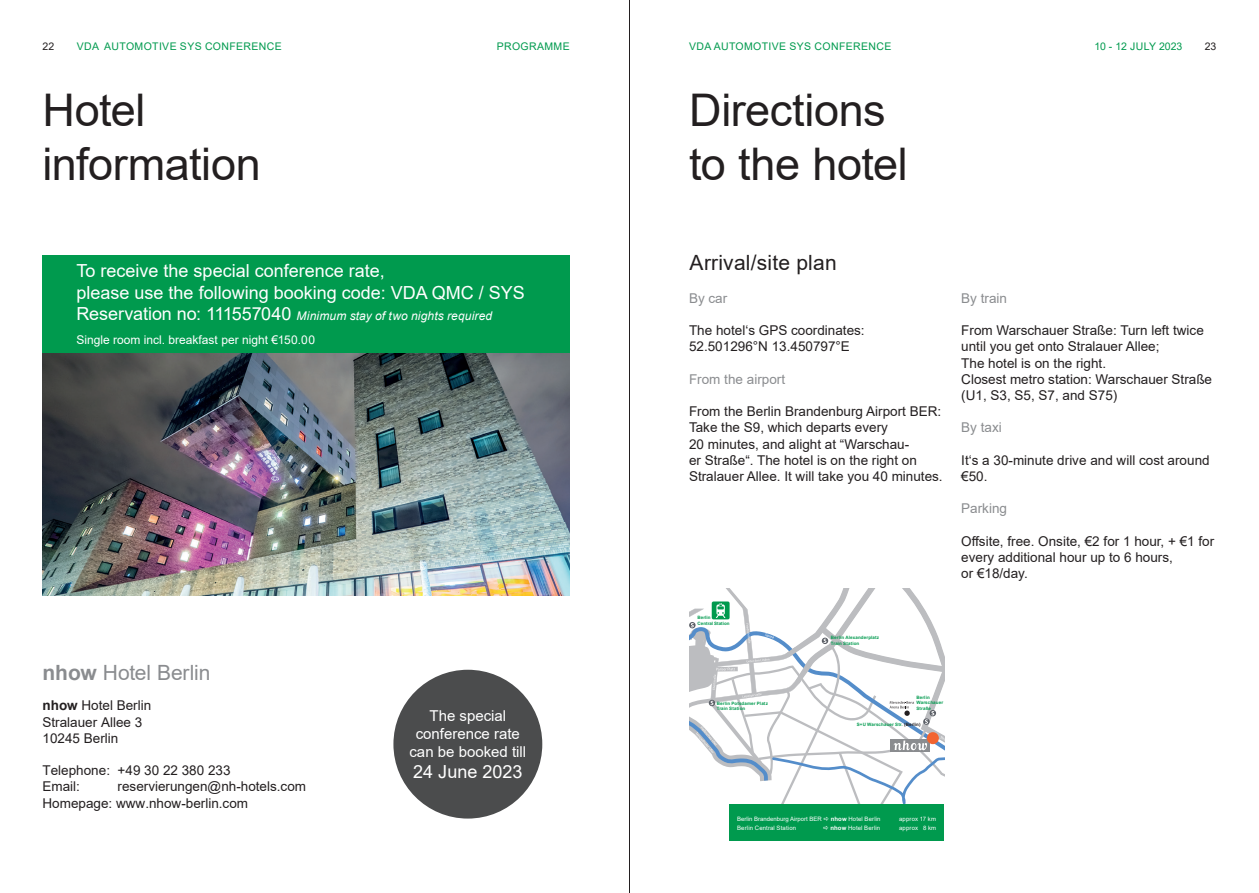
<style>
.page{position:relative;width:1259px;height:893px;background:#fff}
.page>*{position:absolute;margin:0;border:0;box-sizing:border-box;transform-origin:0 0}
.t1{font:45px/54px "Arial";letter-spacing:-.01em;color:#231f20}
.t2{font:21px "Arial";letter-spacing:.01em;color:#231f20}
.t3{font:21px "Arial";letter-spacing:-.005em;color:#8a8c8f}
.t4{font:18px/21.6px "Arial";color:#fff}
.t5{font:15px/18px "Arial";color:#fff;text-align:center}
.t6{font:13.5px/16.2px "Arial";color:#231f20}
.t7{font:13.5px "Arial";color:#8a8c8f}
.t8{font:12px/24px "Arial";color:#fff}
.t9{font:10.5px "Arial";letter-spacing:.035em;color:#009a4e}
.t10{font:10.5px "Arial";color:#009a4e}
.t11{font:10.5px "Arial";color:#231f20}
.t12{font:6px "Arial";letter-spacing:.02em;color:#fff}
.t13{font:6px "Arial";color:#fff}
.t14{font:700 4.5px/5.2px "Arial";letter-spacing:.025em;color:#009a4e}
.t15{font:700 4.5px/5.2px "Arial";color:#009a4e}
.s1{font-size:18px}
.s2{font-style:italic}
.s3{font-weight:700}
.s4{color:#231f20}
</style>
<div class="page">
<div style="left:393px;top:670px;width:149px;height:149px;background:#4b4c4d;border-radius:50%"></div>
<div style="left:729px;top:804px;width:214px;height:37px;background:#009a4e"></div>
<svg style="left:689px;top:588px;width:256px;height:223px"></svg>
<img style="left:43px;top:353px;width:527px;height:242px">
<div style="left:43px;top:255px;width:527px;height:98px;background:#009a4e"></div>
<hr style="left:629px;top:0;width:1px;height:893px;background:#231f20">
<p class="t11" style="left:43px;top:39px;width:13px">22</p>
<p class="t9" style="left:77px;top:39px;width:207px">VDA AUTOMOTIVE SYS CONFERENCE</p>
<p class="t9" style="left:497px;top:39px;width:74px">PROGRAMME</p>
<p class="t9" style="left:689px;top:39px;width:204px">VDA AUTOMOTIVE SYS CONFERENCE</p>
<p class="t10" style="left:1094px;top:39px;width:90px">10 - 12 JULY 2023</p>
<p class="t11" style="left:1204px;top:39px;width:13px">23</p>
<h1 class="t1" style="left:43px;top:83px;width:220px">Hotel information</h1>
<h3 class="t4" style="left:77px;top:260px;width:450px">To receive the special conference rate,<br>please use the following booking code: VDA QMC / SYS</h3>
<p class="t8" style="left:77px;top:304px;width:417px"><span class="s1">Reservation no: 111557040</span> <span class="s2">Minimum stay of two nights required<br></span>Single room incl. breakfast per night €150.00</p>
<h2 class="t3" style="left:43px;top:658px;width:169px"><span class="s3">nhow</span> Hotel Berlin</h2>
<p class="t6" style="left:43px;top:697px;width:110px"><span class="s3">nhow</span> Hotel Berlin<br>Stralauer Allee 3<br>10245 Berlin</p>
<p class="t6" style="left:43px;top:762px;width:190px">Telephone: +49 30 22 380 233<br>Email:</p>
<p class="t6" style="left:43px;top:778px;width:265px;text-indent:75px">reservierungen@nh-hotels.com<br>Homepage: www.nhow-berlin.com</p>
<p class="t5" style="left:409px;top:706px;width:118px">The special conference rate can be booked till</p>
<h3 class="t4" style="left:413px;top:761px;width:111px">24 June 2023</h3>
<h1 class="t1" style="left:689px;top:83px;width:220px">Directions to the hotel</h1>
<h2 class="t2" style="left:689px;top:249px;width:149px">Arrival/site plan</h2>
<p class="t7" style="left:689px;top:289px;width:40px">By car</p>
<p class="t6" style="left:689px;top:322px;width:177px">The hotel‘s GPS coordinates:<br>52.501296°N 13.450797°E</p>
<p class="t7" style="left:689px;top:370px;width:98px">From the airport</p>
<p class="t6" style="left:689px;top:403px;width:255px">From the Berlin Brandenburg Airport BER:<br>Take the S9, which departs every<br>20 minutes, and alight at “Warschau-<br>er Straße“. The hotel is on the right on Stralauer Allee. It will take you 40 minutes.</p>
<p class="t15" style="left:697px;top:615px;width:33px">Berlin<br>Central Station</p>
<p class="t14" style="left:831px;top:635px;width:50px">Berlin Alexanderplatz<br>Train Station</p>
<p class="t7" style="left:961px;top:289px;width:47px">By train</p>
<p class="t6" style="left:961px;top:322px;width:252px">From Warschauer Straße: Turn left twice until you get onto Stralauer Allee;<br>The hotel is on the right.<br>Closest metro station: Warschauer Straße (U1, S3, S5, S7, and S75)</p>
<p class="t7" style="left:961px;top:418px;width:42px">By taxi</p>
<p class="t6" style="left:961px;top:452px;width:250px">It‘s a 30-minute drive and will cost around €50.</p>
<p class="t7" style="left:961px;top:499px;width:47px">Parking</p>
<p class="t6" style="left:961px;top:533px;width:254px">Offsite, free. Onsite, €2 for 1 hour, + €1 for every additional hour up to 6 hours,<br>or €18/day.</p>
<p class="t14" style="left:717px;top:700px;width:53px">Berlin Potsdamer Platz<br>Train Station</p>
<p class="t14" style="left:916px;top:695px;width:28px">Berlin<br>Warschauer<br>Straße</p>
<p class="t14" style="left:857px;top:721px;width:65px">S+U Warschauer Str. <span class="s4">(Berlin)</span></p>
<p class="t13" style="left:737px;top:815px;width:86px">Berlin Brandenburg Airport BER</p>
<p class="t12" style="left:830px;top:815px;width:51px"><span class="s3">nhow</span> Hotel Berlin</p>
<p class="t12" style="left:899px;top:815px;width:38px">approx 17 km</p>
<p class="t12" style="left:737px;top:824px;width:60px">Berlin Central Station</p>
<p class="t12" style="left:830px;top:824px;width:51px"><span class="s3">nhow</span> Hotel Berlin</p>
<p class="t12" style="left:899px;top:824px;width:39px">approx 8 km</p>
</div>
